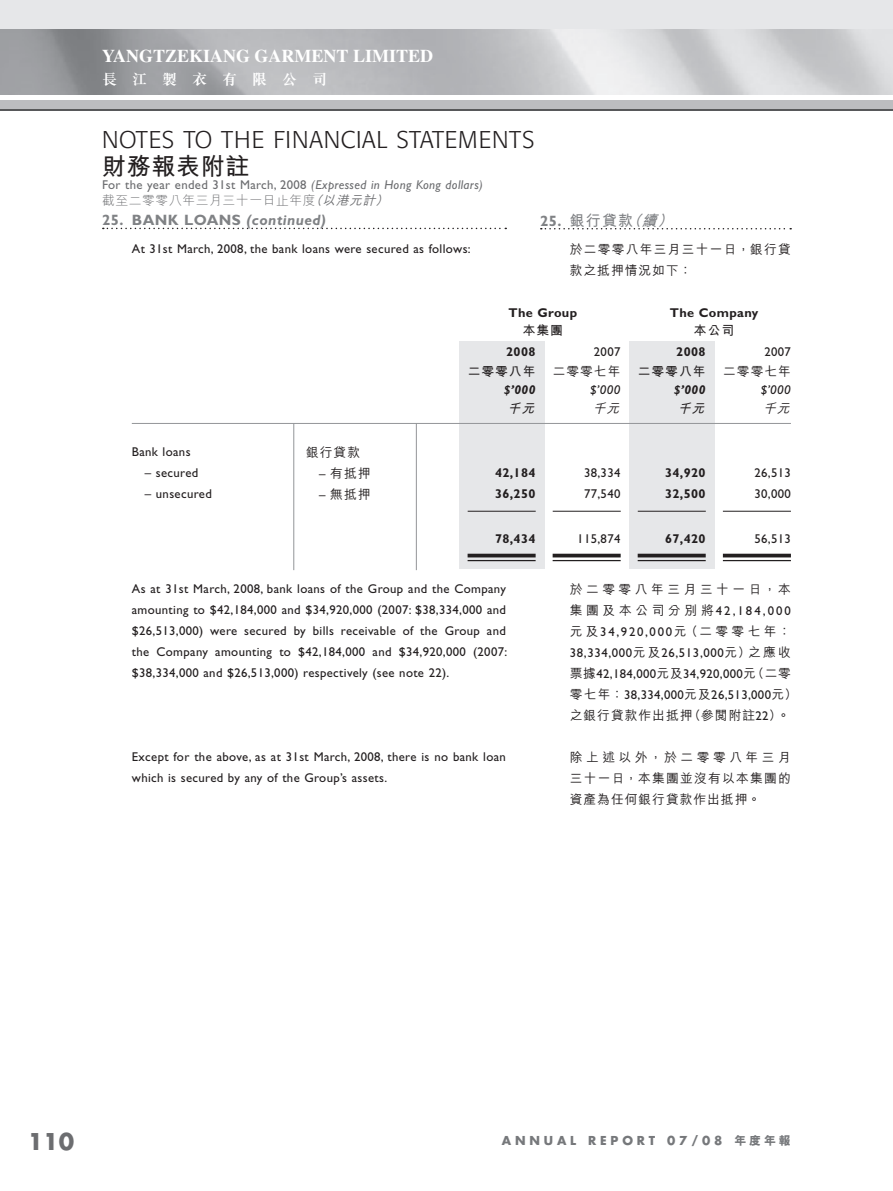
<style>
.page{position:relative;width:893px;height:1191px;background:#fff}
.page>*{position:absolute;margin:0;border:0;box-sizing:border-box;transform-origin:0 0}
.t1{font:300 24px "Formata";letter-spacing:.03em;color:#231f20}
.t2{font:24px "M Hei HK Bold B5 pc H";letter-spacing:.03em;color:#231f20}
.t3{font:700 22.5px "Futura Std";color:#6c6d70}
.t4{font:700 18px "Times LT Std";color:#fff}
.t5{font:700 15px "Gill Sans Std";letter-spacing:.03em;color:#808285}
.t6{font:15px "M Hei HK Bold B5 pc H";color:#808285}
.t7{font:15px "M Sung HK Bold B5 pc H";letter-spacing:1em;color:#fff}
.t8{font:12.75px/21px "Gill Sans Std";letter-spacing:.03em;color:#231f20}
.t9{font:12.75px/21px "M Hei HK Medium B5 pc H";letter-spacing:.1em;color:#231f20}
.t10{font:700 12.75px "Gill Sans Std";letter-spacing:.03em;color:#231f20}
.t11{font:12.75px "Gill Sans Std";letter-spacing:.03em;color:#6c6d70}
.t12{font:12.75px "M Hei HK Light B5 pc H";letter-spacing:.05em;color:#6c6d70}
.t13{font:12.75px "M Hei HK Medium B5 pc H";letter-spacing:.08em;color:#231f20}
.t14{font:12.75px "M Hei HK Bold B5 pc H";letter-spacing:.08em;color:#231f20}
.t15{font:12.75px "M Hei HK Medium B5 pc H";letter-spacing:.275em;color:#231f20}
.t16{font:italic 700 12.75px "Gill Sans Std";letter-spacing:.03em;color:#231f20}
.t17{font:italic 12.75px "Gill Sans Std";letter-spacing:.03em;color:#231f20}
.t18{font:italic 12.75px "M Hei HK Bold B5 pc H";color:#231f20}
.t19{font:italic 12.75px "M Hei HK Medium B5 pc H";color:#231f20}
.t20{font:700 12px "Futura Std";letter-spacing:.32em;color:#76787b}
.s1{font-style:italic}
.s2{font-family:"M Hei HK Medium B5 pc H";font-style:italic}
.s3{font-family:"Gill Sans Std";font-weight:700}
.s4{font-family:"Gill Sans Std"}
.s5{font-family:"M Hei HK Medium B5 pc H"}
.s6{font-family:"M Hei HK Xbold B5 pc H";font-weight:400}
</style>
<div class="page">
<div style="left:0;top:38px;width:893px;height:72px;background:#bcbdc0"></div>
<div style="left:0;top:0;width:893px;height:55px;background:#e6e7e9"></div>
<div style="left:0;top:94px;width:893px;height:6px;background:#fff"></div>
<img style="left:0;top:30px;width:893px;height:64px">
<svg style="left:103px;top:228px;width:403px;height:1px"></svg>
<div style="left:459px;top:341px;width:85px;height:228px;background:#e6e7e9"></div>
<div style="left:629px;top:341px;width:85px;height:228px;background:#e6e7e9"></div>
<hr style="left:132px;top:423px;width:659px;height:1px;background:#939598">
<hr style="left:293px;top:423px;width:1px;height:147px;background:#939598">
<hr style="left:416px;top:423px;width:1px;height:147px;background:#939598">
<hr style="left:468px;top:511px;width:68px;height:1px;background:#231f20">
<hr style="left:553px;top:511px;width:68px;height:1px;background:#231f20">
<hr style="left:638px;top:511px;width:68px;height:1px;background:#231f20">
<hr style="left:723px;top:511px;width:68px;height:1px;background:#231f20">
<hr style="left:468px;top:554px;width:68px;height:3px;background:#231f20">
<hr style="left:468px;top:560px;width:68px;height:1px;background:#231f20">
<hr style="left:553px;top:554px;width:68px;height:3px;background:#231f20">
<hr style="left:553px;top:560px;width:68px;height:1px;background:#231f20">
<hr style="left:638px;top:554px;width:68px;height:3px;background:#231f20">
<hr style="left:638px;top:560px;width:68px;height:1px;background:#231f20">
<hr style="left:723px;top:554px;width:68px;height:3px;background:#231f20">
<hr style="left:723px;top:560px;width:68px;height:1px;background:#231f20">
<svg style="left:541px;top:228px;width:250px;height:1px"></svg>
<h3 class="t4" style="left:102px;top:49px;width:333px">YANGTZEKIANG GARMENT LIMITED</h3>
<p class="t7" style="left:102px;top:73px;width:226px">長江製衣有限公司</p>
<h1 class="t1" style="left:102px;top:125px;width:434px">NOTES TO THE FINANCIAL STATEMENTS</h1>
<h1 class="t2" style="left:102px;top:156px;width:149px">財務報表附註</h1>
<p class="t11" style="left:102px;top:180px;width:382px">For the year ended 31st March, 2008 <span class="s1">(Expressed in Hong Kong dollars)</span></p>
<p class="t12" style="left:102px;top:195px;width:291px">截至二零零八年三月三十一日止年度<span class="s2">（以港元計）</span></p>
<p class="t5" style="left:102px;top:214px;width:226px">25. BANK LOANS <span class="s1">(continued)</span></p>
<p class="t8" style="left:132px;top:239px;width:340px">At 31st March, 2008, the bank loans were secured as follows:</p>
<p class="t6" style="left:540px;top:215px;width:138px"><span class="s3">25.</span> 銀行貸款<span class="s1">（續）</span></p>
<p class="t9" style="left:570px;top:240px;width:223px">於二零零八年三月三十一日，銀行貸款之抵押情況如下：</p>
<p class="t10" style="left:509px;top:308px;width:70px">The Group</p>
<p class="t10" style="left:670px;top:308px;width:90px">The Company</p>
<p class="t14" style="left:523px;top:326px;width:42px">本集團</p>
<p class="t14" style="left:694px;top:326px;width:42px">本公司</p>
<p class="t10" style="left:506px;top:347px;width:31px">2008</p>
<p class="t8" style="left:594px;top:343px;width:28px">2007</p>
<p class="t10" style="left:676px;top:347px;width:31px">2008</p>
<p class="t8" style="left:764px;top:343px;width:28px">2007</p>
<p class="t14" style="left:468px;top:366px;width:69px">二零零八年</p>
<p class="t9" style="left:553px;top:362px;width:69px">二零零七年</p>
<p class="t14" style="left:638px;top:366px;width:69px">二零零八年</p>
<p class="t9" style="left:723px;top:362px;width:69px">二零零七年</p>
<p class="t16" style="left:504px;top:385px;width:33px">$’000</p>
<p class="t17" style="left:590px;top:382px;width:32px">$’000</p>
<p class="t16" style="left:674px;top:385px;width:33px">$’000</p>
<p class="t17" style="left:761px;top:382px;width:32px">$’000</p>
<p class="t18" style="left:508px;top:404px;width:31px">千元</p>
<p class="t19" style="left:593px;top:404px;width:31px">千元</p>
<p class="t18" style="left:678px;top:404px;width:31px">千元</p>
<p class="t19" style="left:763px;top:404px;width:31px">千元</p>
<p class="t8" style="left:132px;top:443px;width:60px">Bank loans</p>
<p class="t9" style="left:306px;top:443px;width:55px">銀行貸款</p>
<p class="t8" style="left:145px;top:464px;width:55px">– secured</p>
<p class="t9" style="left:319px;top:464px;width:53px"><span class="s4">–</span> 有抵押</p>
<p class="t10" style="left:495px;top:468px;width:42px">42,184</p>
<p class="t8" style="left:584px;top:464px;width:38px">38,334</p>
<p class="t10" style="left:665px;top:468px;width:42px">34,920</p>
<p class="t8" style="left:754px;top:464px;width:38px">26,513</p>
<p class="t8" style="left:145px;top:485px;width:68px">– unsecured</p>
<p class="t9" style="left:319px;top:485px;width:53px"><span class="s4">–</span> 無抵押</p>
<p class="t10" style="left:495px;top:489px;width:42px">36,250</p>
<p class="t8" style="left:584px;top:485px;width:38px">77,540</p>
<p class="t10" style="left:665px;top:489px;width:42px">32,500</p>
<p class="t8" style="left:754px;top:485px;width:38px">30,000</p>
<p class="t10" style="left:495px;top:534px;width:42px">78,434</p>
<p class="t8" style="left:577px;top:530px;width:45px">115,874</p>
<p class="t10" style="left:665px;top:534px;width:42px">67,420</p>
<p class="t8" style="left:754px;top:530px;width:38px">56,513</p>
<p class="t8" style="left:132px;top:579px;width:377px;text-align:justify">As at 31st March, 2008, bank loans of the Group and the Company amounting to $42,184,000 and $34,920,000 (2007: $38,334,000 and $26,513,000) were secured by bills receivable of the Group and the Company amounting to $42,184,000 and $34,920,000 (2007: $38,334,000 and $26,513,000) respectively (see note 22).</p>
<p class="t15" style="left:570px;top:584px;width:223px">於二零零八年三月三十一日，本</p>
<p class="t8" style="left:570px;top:601px;width:223px"><span class="s5">集團及本公司分別將</span>42,184,000</p>
<p class="t9" style="left:570px;top:622px;width:223px">元及<span class="s4">34,920,000</span>元（二零零七年：</p>
<p class="t8" style="left:570px;top:643px;width:229px">38,334,000<span class="s5">元及</span>26,513,000<span class="s5">元）之應收票據</span>42,184,000<span class="s5">元及</span>34,920,000<span class="s5">元（二零零七年：</span>38,334,000<span class="s5">元及</span>26,513,000<span class="s5">元）</span></p>
<p class="t13" style="left:570px;top:710px;width:222px">之銀行貸款作出抵押（參閱附註<span class="s4">22</span>）。</p>
<p class="t9" style="left:570px;top:748px;width:223px;text-align:justify">除上述以外，於二零零八年三月三十一日，本集團並沒有以本集團的資產為任何銀行貸款作出抵押。</p>
<p class="t8" style="left:132px;top:747px;width:376px">Except for the above, as at 31st March, 2008, there is no bank loan which is secured by any of the Group’s assets.</p>
<h2 class="t3" style="left:28px;top:1128px;width:48px">110</h2>
<p class="t20" style="left:502px;top:1133px;width:291px">ANNUAL REPORT 07/08 <span class="s6">年度年報</span></p>
</div>
